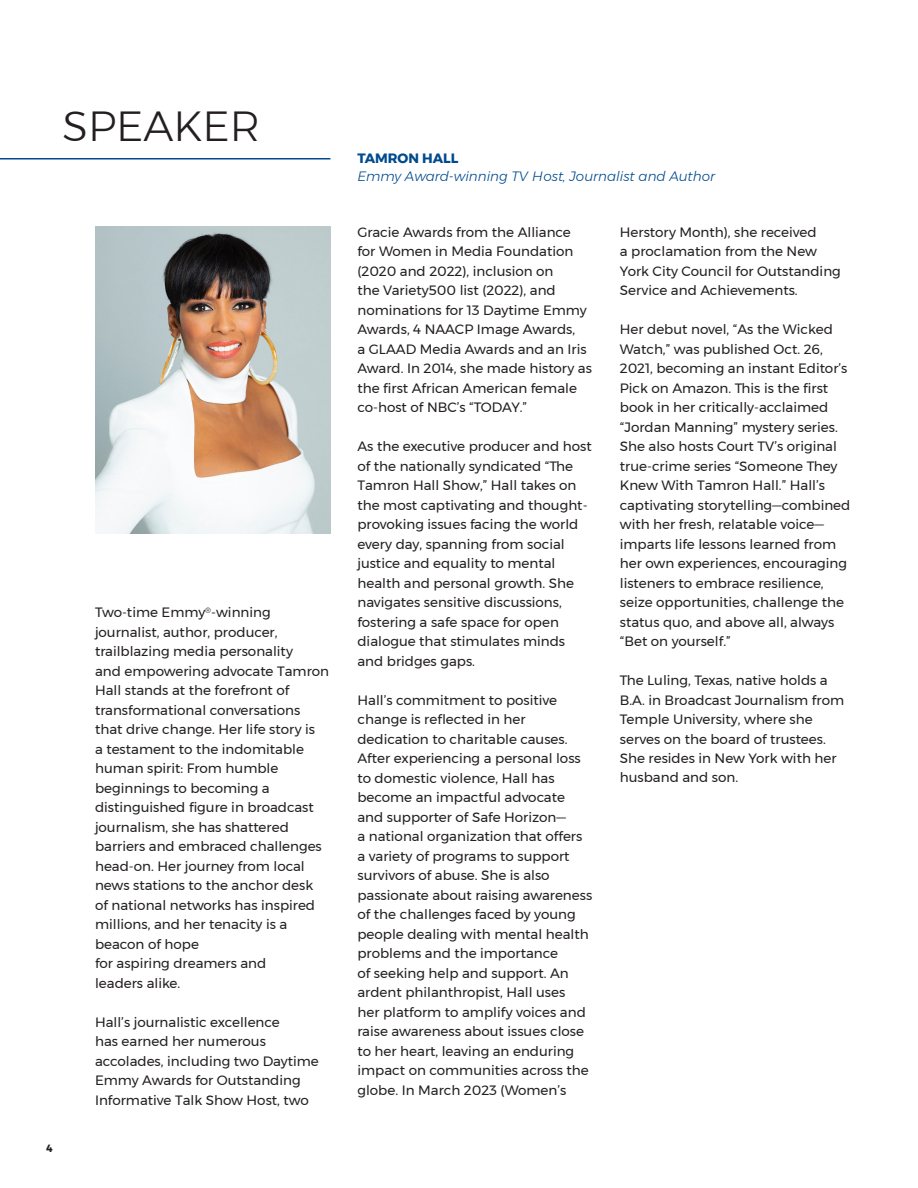
<style>
.page{position:relative;width:918px;height:1188px;background:#fff}
.page>*{position:absolute;margin:0;border:0;box-sizing:border-box;transform-origin:0 0}
.t1{font:300 42px "Montserrat";color:#231f20}
.t2{font:13.5px/19.5px "Montserrat";color:#231f20}
.t3{font:italic 300 13.5px "Montserrat";color:#004a8d}
.t4{font:700 13.5px "Montserrat";color:#004a8d}
.t5{font:700 10.5px "Montserrat";color:#231f20}
</style>
<div class="page">
<hr style="left:0;top:158px;width:330px;height:1px;background:#004a8d">
<img style="left:95px;top:227px;width:235px;height:307px">
<h1 class="t1" style="left:63px;top:95px;width:199px">SPEAKER</h1>
<p class="t5" style="left:47px;top:1140px;width:8px">4</p>
<p class="t2" style="left:95px;top:603px;width:236px">Two-time Emmy<sup>®</sup>-winning journalist, author, producer, trailblazing media personality<br>and empowering advocate Tamron<br>Hall stands at the forefront of transformational conversations that drive change. Her life story is<br>a testament to the indomitable human spirit: From humble beginnings to becoming a distinguished figure in broadcast journalism, she has shattered barriers and embraced challenges head-on. Her journey from local news stations to the anchor desk of national networks has inspired millions, and her tenacity is a beacon of hope<br>for aspiring dreamers and<br>leaders alike.</p>
<p class="t2" style="left:95px;top:1012px;width:225px">Hall’s journalistic excellence<br>has earned her numerous accolades, including two Daytime<br>Emmy Awards for Outstanding<br>Informative Talk Show Host, two</p>
<p class="t4" style="left:357px;top:148px;width:102px">TAMRON HALL</p>
<p class="t3" style="left:357px;top:166px;width:359px">Emmy Award-winning TV Host, Journalist and Author</p>
<p class="t2" style="left:357px;top:222px;width:236px">Gracie Awards from the Alliance for Women in Media Foundation (2020 and 2022), inclusion on<br>the Variety500 list (2022), and nominations for 13 Daytime Emmy<br>Awards, 4 NAACP Image Awards,<br>a GLAAD Media Awards and an Iris<br>Award. In 2014, she made history as the first African American female co-host of NBC’s “TODAY.”</p>
<p class="t2" style="left:357px;top:437px;width:236px">As the executive producer and host of the nationally syndicated “The<br>Tamron Hall Show,” Hall takes on the most captivating and thought&shy;provoking issues facing the world every day, spanning from social justice and equality to mental health and personal growth. She navigates sensitive discussions, fostering a safe space for open dialogue that stimulates minds and bridges gaps.</p>
<p class="t2" style="left:357px;top:690px;width:236px">Hall’s commitment to positive change is reflected in her dedication to charitable causes.<br>After experiencing a personal loss to domestic violence, Hall has become an impactful advocate and supporter of Safe Horizon—<br>a national organization that offers a variety of programs to support survivors of abuse. She is also passionate about raising awareness of the challenges faced by young people dealing with mental health problems and the importance<br>of seeking help and support. An ardent philanthropist, Hall uses<br>her platform to amplify voices and raise awareness about issues close to her heart, leaving an enduring impact on communities across the globe. In March 2023 (Women’s</p>
<p class="t2" style="left:620px;top:222px;width:222px">Herstory Month), she received<br>a proclamation from the New<br>York City Council for Outstanding<br>Service and Achievements.</p>
<p class="t2" style="left:620px;top:319px;width:232px">Her debut novel, “As the Wicked<br>Watch,” was published Oct. 26,<br>2021, becoming an instant Editor’s<br>Pick on Amazon. This is the first book in her critically-acclaimed “Jordan Manning” mystery series.<br>She also hosts Court TV’s original true-crime series “Someone They<br>Knew With Tamron Hall.” Hall’s captivating storytelling—combined with her fresh, relatable voice— imparts life lessons learned from her own experiences, encouraging listeners to embrace resilience, seize opportunities, challenge the status quo, and above all, always “Bet on yourself.”</p>
<p class="t2" style="left:620px;top:670px;width:226px">The Luling, Texas, native holds a<br>B.A. in Broadcast Journalism from<br>Temple University, where she serves on the board of trustees.<br>She resides in New York with her husband and son.</p>
</div>
